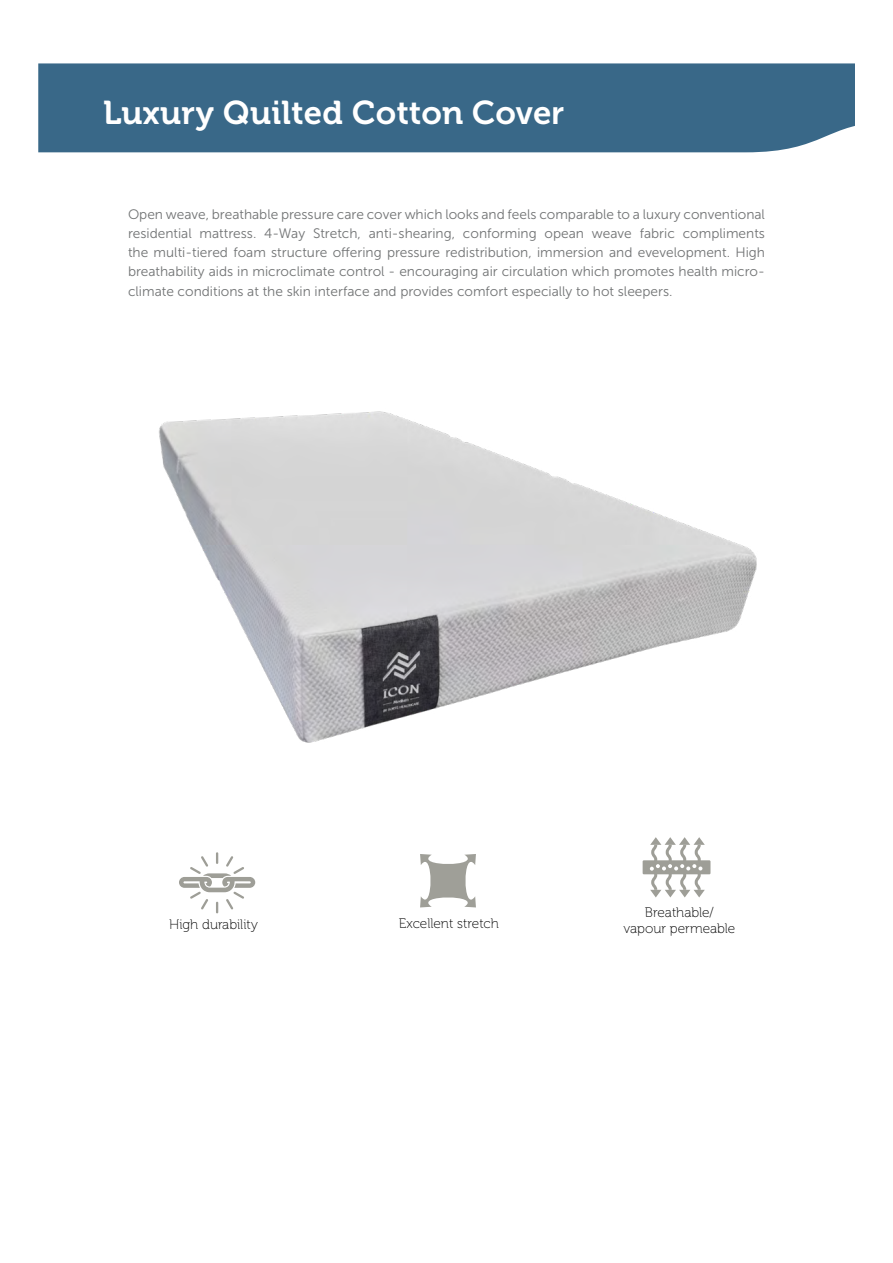
<style>
.page{position:relative;width:893px;height:1263px;background:#fff}
.page>*{position:absolute;margin:0;border:0;box-sizing:border-box;transform-origin:0 0}
.t1{font:32.85px "Museo 700";letter-spacing:.01em;color:#fff}
.t2{font:13.65px/19.2px "Museo Sans 300";color:#717374;text-align:justify}
.t3{font:13.65px "Museo 100";color:#000}
.s1{font-family:"Museo Sans 700"}
</style>
<div class="page">
<div style="left:38px;top:63px;width:817px;height:89px;background:#396888"></div>
<svg style="left:420px;top:854px;width:56px;height:54px"></svg>
<div style="left:643px;top:860px;width:67px;height:14px;background:#9e9e97"></div>
<svg style="left:650px;top:837px;width:55px;height:60px"></svg>
<svg style="left:179px;top:852px;width:76px;height:61px"></svg>
<img style="left:159px;top:411px;width:598px;height:332px">
<h1 class="t1" style="left:103px;top:94px;width:463px">Luxury Quilted Cotton <span class="s1">Cover</span></h1>
<p class="t2" style="left:128px;top:205px;width:638px">Open weave, breathable pressure care cover which looks and feels comparable to a luxury conventional residential mattress. 4-Way Stretch, anti-shearing, conforming opean weave fabric compliments the multi-tiered foam structure offering pressure redistribution, immersion and evevelopment. High breathability aids in microclimate control - encouraging air circulation which promotes health micro&shy;climate conditions at the skin interface and provides comfort especially to hot sleepers.</p>
<p class="t3" style="left:645px;top:905px;width:70px">Breathable/</p>
<p class="t3" style="left:399px;top:916px;width:101px">Excellent stretch</p>
<p class="t3" style="left:169px;top:917px;width:90px">High durability</p>
<p class="t3" style="left:623px;top:921px;width:114px">vapour permeable</p>
</div>
